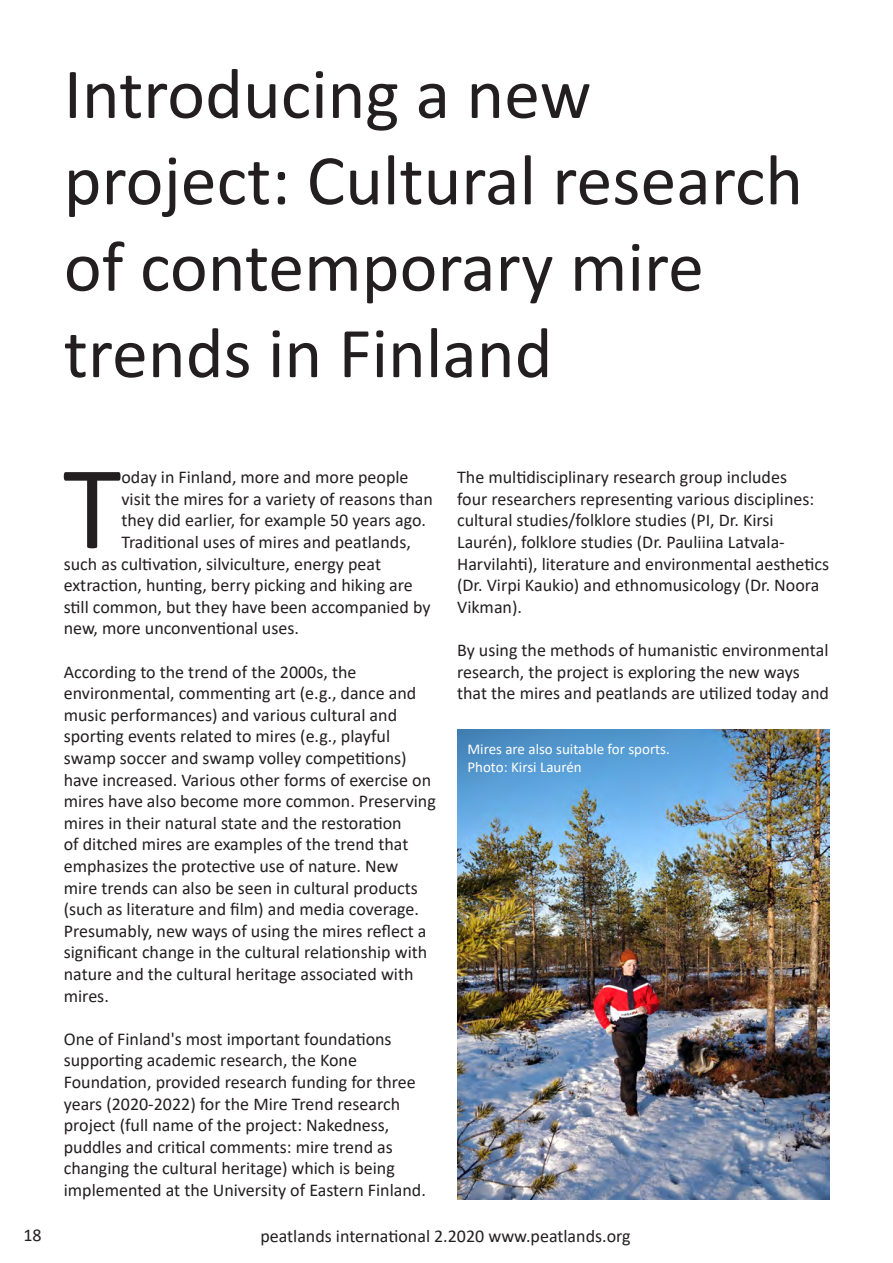
<style>
.page{position:relative;width:893px;height:1263px;background:#fff}
.page>*{position:absolute;margin:0;border:0;box-sizing:border-box;transform-origin:0 0}
.text{font:120.15px "Calibri";color:#231f20}
.headline{font:72px/86.4px "Calibri";color:#231f20}
.text-2{font:18px/21.6px "Calibri";color:#231f20}
.t1{font:15px/18px "Calibri";color:#fff}
</style>
<div class="page">
<img style="left:457px;top:729px;width:372px;height:470px">
<p class="headline" style="left:64px;top:49px;width:741px">Introducing a new project: Cultural research of contemporary mire trends in Finland</p>
<p class="text" style="left:63px;top:425px;width:60px">T</p>
<p class="text-2" style="left:121px;top:466px;width:289px">oday in Finland, more and more people</p>
<p class="text-2" style="left:121px;top:488px;width:313px">visit the mires for a variety of reasons than</p>
<p class="text-2" style="left:121px;top:509px;width:306px">they did earlier, for example 50 years ago.</p>
<p class="text-2" style="left:121px;top:531px;width:291px">Traditional uses of mires and peatlands,</p>
<p class="text-2" style="left:64px;top:552px;width:319px">such as cultivation, silviculture, energy peat</p>
<p class="text-2" style="left:64px;top:574px;width:351px">extraction, hunting, berry picking and hiking are</p>
<p class="text-2" style="left:64px;top:596px;width:368px">still common, but they have been accompanied by</p>
<p class="text-2" style="left:64px;top:617px;width:237px">new, more unconventional uses.</p>
<p class="text-2" style="left:64px;top:660px;width:374px">According to the trend of the 2000s, the environmental, commenting art (e.g., dance and music performances) and various cultural and sporting events related to mires (e.g., playful swamp soccer and swamp volley competitions) have increased. Various other forms of exercise on mires have also become more common. Preserving mires in their natural state and the restoration<br>of ditched mires are examples of the trend that emphasizes the protective use of nature. New mire trends can also be seen in cultural products (such as literature and film) and media coverage.<br>Presumably, new ways of using the mires reflect a significant change in the cultural relationship with nature and the cultural heritage associated with mires.</p>
<p class="text-2" style="left:64px;top:1028px;width:364px">One of Finland's most important foundations supporting academic research, the Kone Foundation, provided research funding for three years (2020-2022) for the Mire Trend research project (full name of the project: Nakedness, puddles and critical comments: mire trend as changing the cultural heritage) which is being implemented at the University of Eastern Finland.</p>
<p class="text-2" style="left:457px;top:466px;width:374px">The multidisciplinary research group includes<br>four researchers representing various disciplines: cultural studies/folklore studies (PI, Dr. Kirsi Laurén), folklore studies (Dr. Pauliina Latvala-Harvilahti), literature and environmental aesthetics (Dr. Virpi Kaukio) and ethnomusicology (Dr. Noora Vikman).</p>
<p class="text-2" style="left:457px;top:639px;width:373px">By using the methods of humanistic environmental research, the project is exploring the new ways that the mires and peatlands are utilized today and</p>
<p class="t1" style="left:467px;top:739px;width:204px">Mires are also suitable for sports.<br>Photo: Kirsi Laurén</p>
<p class="text-2" style="left:23px;top:1224px;width:20px">18</p>
<p class="text-2" style="left:260px;top:1225px;width:372px">peatlands international 2.2020 www.peatlands.org</p>
</div>
